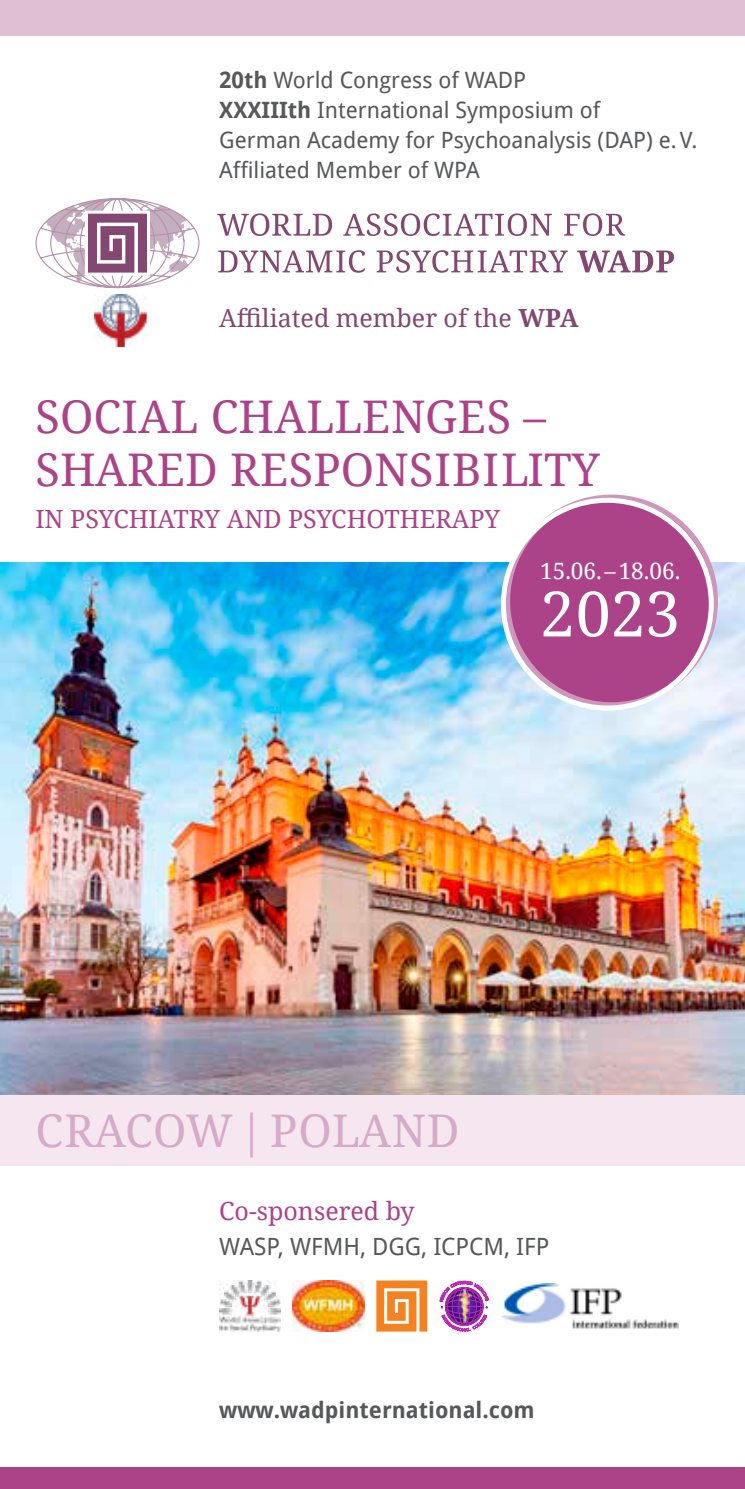
<style>
.page{position:relative;width:745px;height:1489px;background:#fff}
.page>*{position:absolute;margin:0;border:0;box-sizing:border-box;transform-origin:0 0}
.t1{font:62.5px "Noto Serif";color:#fff}
.t2{font:45px/52.5px "Noto Serif";letter-spacing:.005em;color:#ac4288}
.t3{font:45px "Noto Serif";letter-spacing:.005em;color:#d6abc8}
.t4{font:25px "Noto Serif";color:#ac4288}
.t5{font:25px "Noto Serif";color:#834771}
.t6{font:23.75px "Droid Sans";color:#57585a}
.t7{font:22.5px/30px "Droid Sans";color:#57585a}
.t8{font:700 22.5px "Droid Sans";color:#57585a}
.t9{font:22.5px "Noto Serif";color:#fff}
.s1{font-weight:700}
</style>
<div class="page">
<svg style="left:35px;top:198px;width:165px;height:90px"></svg>
<svg style="left:217px;top:213px;width:115px;height:23px"></svg>
<svg style="left:343px;top:213px;width:208px;height:23px"></svg>
<svg style="left:218px;top:250px;width:147px;height:23px"></svg>
<svg style="left:376px;top:250px;width:191px;height:23px"></svg>
<svg style="left:577px;top:250px;width:96px;height:22px"></svg>
<svg style="left:564px;top:213px;width:60px;height:23px"></svg>
<div style="left:0;top:0;width:744px;height:35px;background:#e0bfd4"></div>
<div style="left:0;top:1467px;width:744px;height:21px;background:#ac4288"></div>
<img style="left:0;top:563px;width:744px;height:531px">
<div style="left:507px;top:497px;width:208px;height:207px;background:#ac4288;border-radius:50%"></div>
<div style="left:500px;top:498px;width:213px;height:212px;border:5px solid #fff;border-radius:50%"></div>
<div style="left:0;top:1094px;width:744px;height:71px;background:#f6e6f0"></div>
<img style="left:95px;top:295px;width:52px;height:51px">
<img style="left:219px;top:1280px;width:61px;height:51px">
<img style="left:292px;top:1280px;width:72px;height:51px">
<svg style="left:439px;top:1280px;width:49px;height:51px"></svg>
<img style="left:457px;top:1287px;width:13px;height:37px">
<svg style="left:376px;top:1280px;width:51px;height:51px;background:#f79c50"></svg>
<img style="left:501px;top:1283px;width:177px;height:45px">
<p class="t7" style="left:219px;top:65px;width:479px"><span class="s1">20th</span> World Congress of WADP<br><span class="s1">XXXIIIth</span> International Symposium of<br>German Academy for Psychoanalysis (DAP) e.V.<br>Affiliated Member of WPA</p>
<p class="t5" style="left:219px;top:301px;width:361px">Affiliated member of the <span class="s1">WPA</span></p>
<h2 class="t2" style="left:35px;top:389px;width:565px">SOCIAL CHALLENGES –<br>SHARED RESPONSIBILITY</h2>
<p class="t4" style="left:35px;top:501px;width:466px">IN PSYCHIATRY AND PSYCHOTHERAPY</p>
<p class="t9" style="left:540px;top:555px;width:141px">15.06. –18.06.</p>
<h1 class="t1" style="left:540px;top:571px;width:141px">2023</h1>
<h2 class="t3" style="left:35px;top:1099px;width:425px">CRACOW|POLAND</h2>
<p class="t4" style="left:219px;top:1193px;width:197px">Co-sponsered by</p>
<p class="t6" style="left:219px;top:1233px;width:331px">WASP, WFMH, DGG, ICPCM, IFP</p>
<p class="t8" style="left:219px;top:1396px;width:317px">www.wadpinternational.com</p>
</div>
